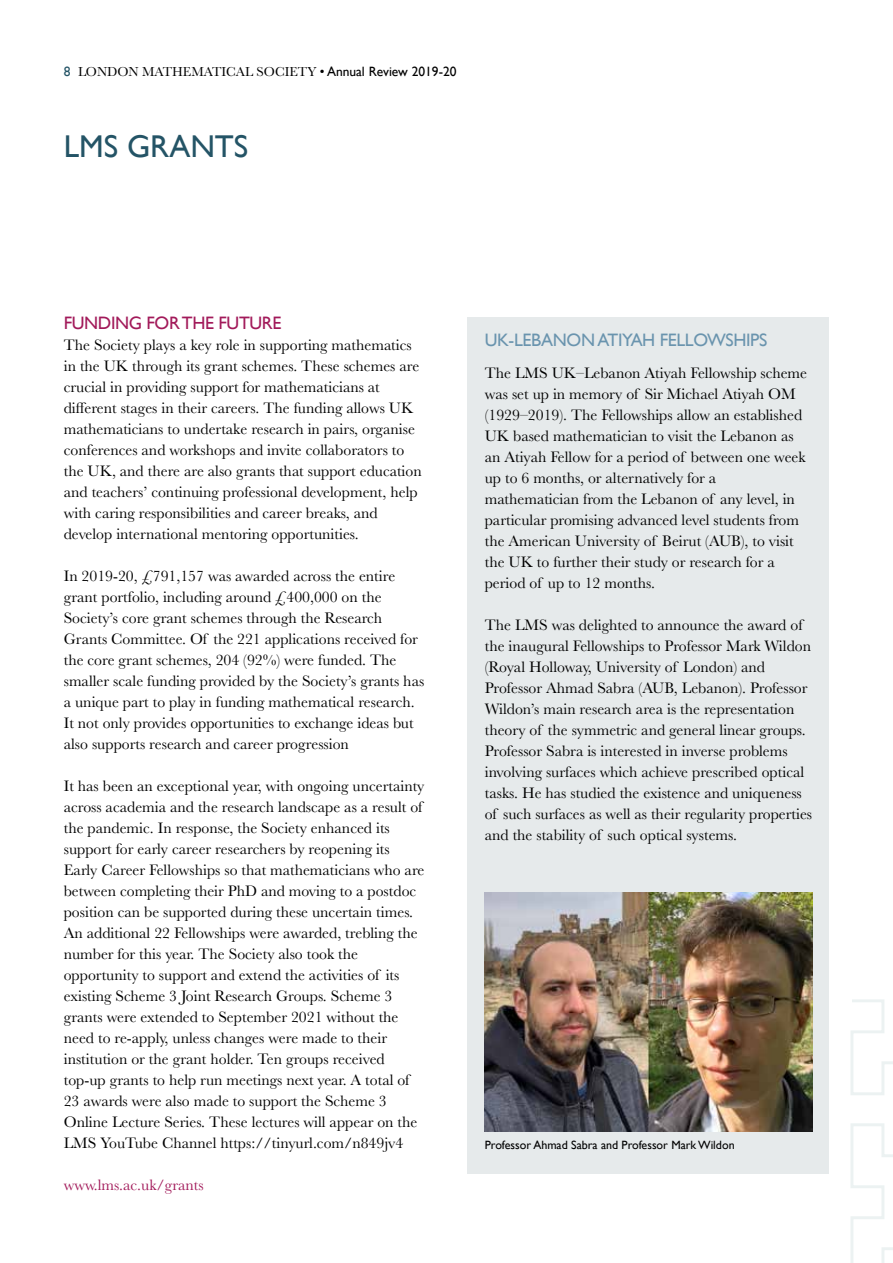
<style>
.page{position:relative;width:893px;height:1263px;background:#fff}
.page>*{position:absolute;margin:0;border:0;box-sizing:border-box;transform-origin:0 0}
.t1{font:31.5px "Gill Sans";color:#245466}
.t2{font:18px "Gill Sans";letter-spacing:-.02em;color:#6a94ae}
.t3{font:18px "Gill Sans";letter-spacing:-.02em;color:#a21a5a}
.t4{font:15.75px/21px "Baskerville";color:#000}
.t5{font:15.75px "Baskerville";color:#a21a5a}
.t6{font:13.5px "Baskerville";color:#000}
.t7{font:12px "Gill Sans";color:#000}
.s1{font-family:"Gill Sans";color:#245466}
.s2{font-family:"Gill Sans"}
</style>
<div class="page">
<div style="left:468px;top:317px;width:361px;height:857px;background:#e6eaeb"></div>
<img style="left:485px;top:892px;width:327px;height:239px">
<svg style="left:851px;top:999px;width:42px;height:264px"></svg>
<p class="t6" style="left:64px;top:63px;width:394px"><span class="s1">8</span> LONDON MATHEMATICAL SOCIETY <span class="s2">• Annual Review 2019-20</span></p>
<h1 class="t1" style="left:64px;top:128px;width:186px">LMS GRANTS</h1>
<p class="t3" style="left:64px;top:313px;width:219px">FUNDING FOR THE FUTURE</p>
<p class="t4" style="left:64px;top:335px;width:360px">The Society plays a key role in supporting mathematics in the UK through its grant schemes. These schemes are crucial in providing support for mathematicians at different stages in their careers. The funding allows UK mathematicians to undertake research in pairs, organise conferences and workshops and invite collaborators to the UK, and there are also grants that support education and teachers’ continuing professional development, help with caring responsibilities and career breaks, and develop international mentoring opportunities.</p>
<p class="t4" style="left:64px;top:566px;width:362px">In 2019-20, £791,157 was awarded across the entire grant portfolio, including around £400,000 on the Society’s core grant schemes through the Research Grants Committee. Of the 221 applications received for the core grant schemes, 204 (92%) were funded. The smaller scale funding provided by the Society’s grants has a unique part to play in funding mathematical research.<br>It not only provides opportunities to exchange ideas but also supports research and career progression</p>
<p class="t4" style="left:64px;top:776px;width:362px">It has been an exceptional year, with ongoing uncertainty across academia and the research landscape as a result of the pandemic. In response, the Society enhanced its support for early career researchers by reopening its Early Career Fellowships so that mathematicians who are between completing their PhD and moving to a postdoc position can be supported during these uncertain times.<br>An additional 22 Fellowships were awarded, trebling the number for this year. The Society also took the opportunity to support and extend the activities of its existing Scheme 3 Joint Research Groups. Scheme 3 grants were extended to September 2021 without the need to re-apply, unless changes were made to their institution or the grant holder. Ten groups received top-up grants to help run meetings next year. A total of 23 awards were also made to support the Scheme 3<br>Online Lecture Series. These lectures will appear on the LMS YouTube Channel https://tinyurl.com/n849jv4</p>
<p class="t5" style="left:64px;top:1175px;width:142px">www.lms.ac.uk/grants</p>
<p class="t2" style="left:485px;top:330px;width:284px">UK-LEBANON ATIYAH FELLOWSHIPS</p>
<p class="t4" style="left:485px;top:362px;width:324px">The LMS UK–Lebanon Atiyah Fellowship scheme was set up in memory of Sir Michael Atiyah OM (1929–2019). The Fellowships allow an established UK based mathematician to visit the Lebanon as an Atiyah Fellow for a period of between one week up to 6 months, or alternatively for a mathematician from the Lebanon of any level, in particular promising advanced level students from the American University of Beirut (AUB), to visit the UK to further their study or research for a period of up to 12 months.</p>
<p class="t4" style="left:485px;top:614px;width:329px">The LMS was delighted to announce the award of the inaugural Fellowships to Professor Mark Wildon (Royal Holloway, University of London) and Professor Ahmad Sabra (AUB, Lebanon). Professor Wildon’s main research area is the representation theory of the symmetric and general linear groups.<br>Professor Sabra is interested in inverse problems involving surfaces which achieve prescribed optical tasks. He has studied the existence and uniqueness of such surfaces as well as their regularity properties and the stability of such optical systems.</p>
<p class="t7" style="left:485px;top:1138px;width:251px">Professor Ahmad Sabra and Professor Mark Wildon</p>
</div>
